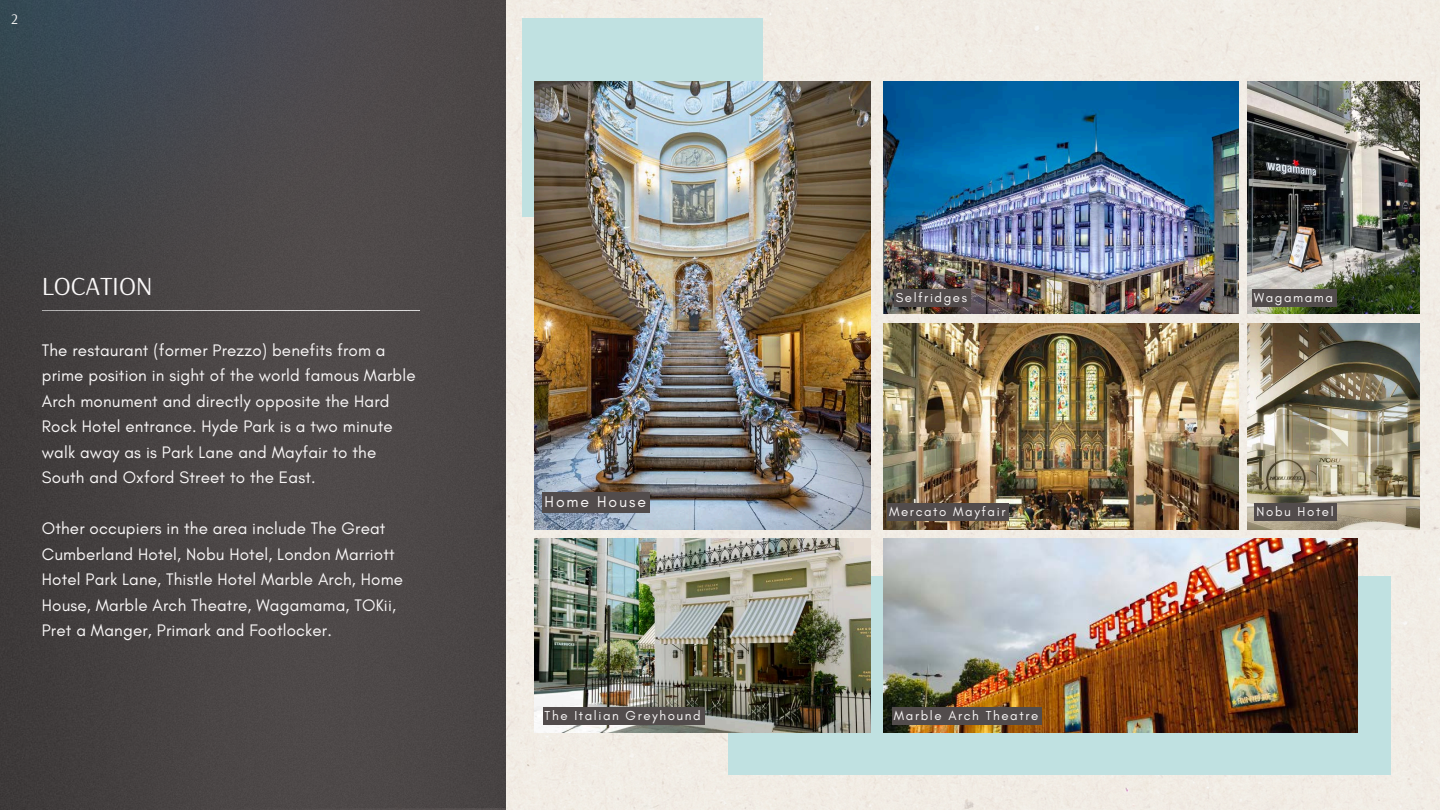
<style>
.page{position:relative;width:1440px;height:810px;background:#fff}
.page>*{position:absolute;margin:0;border:0;box-sizing:border-box;transform-origin:0 0}
.t1{font:26px "Arsenal";letter-spacing:-.005em;color:#faf8f8}
.t2{font:17px/25.5px "Glacial Indifference";letter-spacing:.01em;color:#faf8f8}
.t3{font:15.8px "Glacial Indifference";letter-spacing:.12em;color:#faf8f8}
.t4{font:14.6px "Arsenal";color:#faf8f8}
.t5{font:13.2px "Glacial Indifference";letter-spacing:.12em;color:#faf8f8}
</style>
<div class="page">
<div style="left:506px;top:0;width:934px;height:810px;background:#f1ece5"></div>
<div style="left:0;top:0;width:506px;height:810px;background:#4a4545"></div>
<img style="left:0;top:0;width:522px;height:391px">
<hr style="left:42px;top:310px;width:378px;height:1px;background:#faf8f8">
<div style="left:728px;top:576px;width:663px;height:199px;background:#c0e1e1"></div>
<div style="left:522px;top:18px;width:241px;height:199px;background:#c0e1e1"></div>
<img style="left:883px;top:323px;width:355px;height:206px">
<img style="left:883px;top:81px;width:355px;height:233px">
<img style="left:1248px;top:81px;width:171px;height:233px">
<img style="left:883px;top:539px;width:474px;height:193px">
<img style="left:535px;top:539px;width:336px;height:193px">
<img style="left:535px;top:81px;width:336px;height:449px">
<img style="left:1248px;top:323px;width:171px;height:206px">
<div style="left:887px;top:503px;width:122px;height:17px;background:#524c4c"></div>
<div style="left:543px;top:492px;width:107px;height:21px;background:#524c4c"></div>
<div style="left:1252px;top:289px;width:85px;height:17px;background:#524c4c"></div>
<div style="left:1255px;top:503px;width:82px;height:17px;background:#524c4c"></div>
<div style="left:894px;top:289px;width:76px;height:17px;background:#524c4c"></div>
<div style="left:543px;top:707px;width:161px;height:17px;background:#524c4c"></div>
<div style="left:892px;top:707px;width:150px;height:17px;background:#524c4c"></div>
<h2 class="t4" style="left:11px;top:9px;width:8px">2</h2>
<p class="t1" style="left:42px;top:269px;width:113px">LOCATION</p>
<p class="t2" style="left:42px;top:337px;width:375px">The restaurant (former Prezzo) benefits from a prime position in sight of the world famous Marble Arch monument and directly opposite the Hard Rock Hotel entrance. Hyde Park is a two minute walk away as is Park Lane and Mayfair to the South and Oxford Street to the East.</p>
<p class="t2" style="left:42px;top:515px;width:363px">Other occupiers in the area include The Great Cumberland Hotel, Nobu Hotel, London Marriott Hotel Park Lane, Thistle Hotel Marble Arch, Home House, Marble Arch Theatre, Wagamama, TOKii, Pret a Manger, Primark and Footlocker.</p>
<p class="t3" style="left:545px;top:492px;width:103px">Home House</p>
<p class="t5" style="left:896px;top:289px;width:73px">Selfridges</p>
<p class="t5" style="left:889px;top:503px;width:118px">Mercato Mayfair</p>
<p class="t5" style="left:545px;top:707px;width:158px">The Italian Greyhound</p>
<p class="t5" style="left:894px;top:707px;width:146px">Marble Arch Theatre</p>
<p class="t5" style="left:1254px;top:289px;width:81px">Wagamama</p>
<p class="t5" style="left:1257px;top:503px;width:79px">Nobu Hotel</p>
</div>
